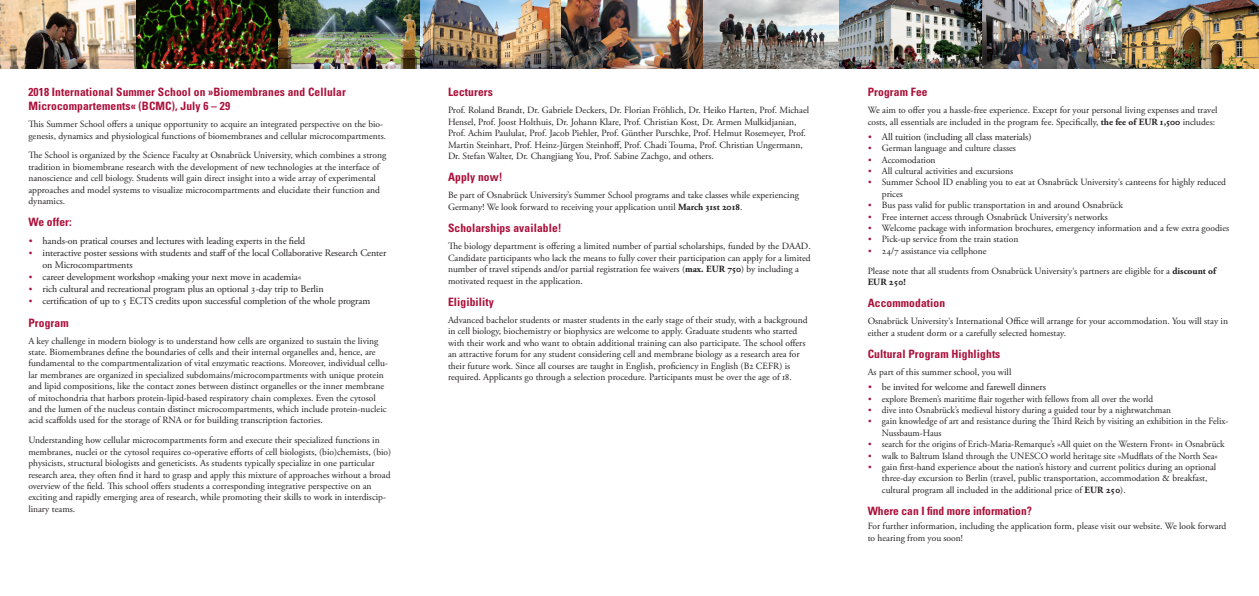
<style>
.page{position:relative;width:1259px;height:596px;background:#fff}
.page>*{position:absolute;margin:0;border:0;box-sizing:border-box;transform-origin:0 0}
.Üb_1{font:700 condensed 11.5px/13.8px "Univers LT Std";letter-spacing:.01em;color:#ab103a}
.Aufzählung{font:10px/12px "Adobe Garamond Pro";letter-spacing:-.01em;color:#231f20}
.erste_Zeile_Auzählun{font:10px "Adobe Garamond Pro";letter-spacing:-.01em;color:#231f20}
.Erste_Zeile_Text{font:9.5px/11.4px "Adobe Garamond Pro";color:#231f20}
.Aufzählung-2{font:9.5px/11.4px "Adobe Garamond Pro";color:#231f20}
.Text{font:9.5px/11.4px "Adobe Garamond Pro";color:#231f20}
.s1{color:#ab103a}
.s2{font-size:9.5px;color:#ab103a}
.s3{font-weight:700}
</style>
<div class="page">
<img style="left:0;top:0;width:839px;height:68px">
<img style="left:839px;top:0;width:420px;height:68px">
<p class="Üb_1" style="left:28px;top:85px;width:319px">2018 International Summer School on »Biomembranes and Cellular<br>Microcompartements« (BCMC), July 6 – 29</p>
<p class="Erste_Zeile_Text" style="left:28px;top:119px;width:359px">This Summer School offers a unique opportunity to acquire an integrated perspective on the bio&shy;genesis, dynamics and physiological functions of biomembranes and cellular microcompartments.</p>
<p class="Text" style="left:28px;top:150px;width:359px">The School is organized by the Science Faculty at Osnabrück University, which combines a strong tradition in biomembrane research with the development of new technologies at the interface of nanoscience and cell biology. Students will gain direct insight into a wide array of experimental approaches and model systems to visualize microcompartments and elucidate their function and dynamics.</p>
<p class="Üb_1" style="left:28px;top:215px;width:45px">We offer:</p>
<p class="erste_Zeile_Auzählun" style="left:28px;top:235px;width:278px"><span class="s1">•</span> hands-on pratical courses and lectures with leading experts in the field</p>
<p class="Aufzählung" style="left:43px;top:247px;width:345px;text-indent:-14px"><span class="s2">•</span> interactive poster sessions with students and staff of the local Collaborative Research Center on Microcompartments</p>
<p class="Aufzählung" style="left:28px;top:271px;width:275px"><span class="s2">•</span> career development workshop »making your next move in academia«</p>
<p class="Aufzählung" style="left:28px;top:283px;width:297px"><span class="s2">•</span> rich cultural and recreational program plus an optional 3-day trip to Berlin</p>
<p class="Aufzählung" style="left:28px;top:295px;width:343px"><span class="s2">•</span> certification of up to 5 ECTS credits upon successful completion of the whole program</p>
<p class="Üb_1" style="left:28px;top:315px;width:42px">Program</p>
<p class="Erste_Zeile_Text" style="left:28px;top:335px;width:361px">A key challenge in modern biology is to understand how cells are organized to sustain the living state. Biomembranes define the boundaries of cells and their internal organelles and, hence, are fundamental to the compartmentalization of vital enzymatic reactions. Moreover, individual cellu&shy;lar membranes are organized in specialized subdomains/microcompartments with unique protein and lipid compositions, like the contact zones between distinct organelles or the inner membrane of mitochondria that harbors protein-lipid-based respiratory chain complexes. Even the cytosol and the lumen of the nucleus contain distinct microcompartments, which include protein-nucleic acid scaffolds used for the storage of RNA or for building transcription factories.</p>
<p class="Text" style="left:28px;top:434px;width:364px">Understanding how cellular microcompartments form and execute their specialized functions in membranes, nuclei or the cytosol requires co-operative efforts of cell biologists, (bio)chemists, (bio) physicists, structural biologists and geneticists. As students typically specialize in one particular research area, they often find it hard to grasp and apply this mixture of approaches without a broad overview of the field. This school offers students a corresponding integrative perspective on an exciting and rapidly emerging area of research, while promoting their skills to work in interdiscip&shy;linary teams.</p>
<p class="Üb_1" style="left:448px;top:85px;width:46px">Lecturers</p>
<p class="Erste_Zeile_Text" style="left:448px;top:105px;width:362px">Prof. Roland Brandt, Dr. Gabriele Deckers, Dr. Florian Fröhlich, Dr. Heiko Harten, Prof. Michael Hensel, Prof. Joost Holthuis, Dr. Johann Klare, Prof. Christian Kost, Dr. Armen Mulkidjanian, Prof. Achim Paululat, Prof. Jacob Piehler, Prof. Günther Purschke, Prof. Helmut Rosemeyer, Prof.<br>Martin Steinhart, Prof. Heinz-Jürgen Steinhoff, Prof. Chadi Touma, Prof. Christian Ungermann, Dr. Stefan Walter, Dr. Changjiang You, Prof. Sabine Zachgo, and others.</p>
<p class="Üb_1" style="left:448px;top:170px;width:56px">Apply now!</p>
<p class="Erste_Zeile_Text" style="left:448px;top:190px;width:352px">Be part of Osnabrück University’s Summer School programs and take classes while experiencing<br>Germany! We look forward to receiving your application until <span class="s3">March 31st 2018</span>.</p>
<p class="Üb_1" style="left:448px;top:221px;width:115px">Scholarships available!</p>
<p class="Erste_Zeile_Text" style="left:448px;top:241px;width:364px">The biology department is offering a limited number of partial scholarships, funded by the DAAD.<br>Candidate participants who lack the means to fully cover their participation can apply for a limited number of travel stipends and/or partial registration fee waivers (<span class="s3">max. EUR 750</span>) by including a motivated request in the application.</p>
<p class="Üb_1" style="left:448px;top:294px;width:47px">Eligibility</p>
<p class="Erste_Zeile_Text" style="left:448px;top:314px;width:361px">Advanced bachelor students or master students in the early stage of their study, with a background in cell biology, biochemistry or biophysics are welcome to apply. Graduate students who started with their work and who want to obtain additional training can also participate. The school offers an attractive forum for any student considering cell and membrane biology as a research area for their future work. Since all courses are taught in English, proficiency in English (B2 CEFR) is required. Applicants go through a selection procedure. Participants must be over the age of 18.</p>
<p class="Üb_1" style="left:867px;top:85px;width:61px">Program Fee</p>
<p class="Erste_Zeile_Text" style="left:867px;top:105px;width:351px">We aim to offer you a hassle-free experience. Except for your personal living expenses and travel costs, all essentials are included in the program fee. Specifically, <span class="s3">the fee of EUR 1,500</span> includes:</p>
<p class="erste_Zeile_Auzählun" style="left:867px;top:130px;width:165px"><span class="s1">•</span> All tuition (including all class materials)</p>
<p class="Aufzählung-2" style="left:867px;top:143px;width:150px"><span class="s1">•</span> German language and culture classes</p>
<p class="Aufzählung-2" style="left:867px;top:154px;width:69px"><span class="s1">•</span> Accomodation</p>
<p class="Aufzählung-2" style="left:867px;top:165px;width:147px"><span class="s1">•</span> All cultural activities and excursions</p>
<p class="Aufzählung-2" style="left:882px;top:177px;width:346px;text-indent:-14px"><span class="s1">•</span> Summer School ID enabling you to eat at Osnabrück University‘s canteens for highly reduced prices</p>
<p class="Aufzählung-2" style="left:867px;top:200px;width:257px"><span class="s1">•</span> Bus pass valid for public transportation in and around Osnabrück</p>
<p class="Aufzählung-2" style="left:867px;top:211px;width:242px"><span class="s1">•</span> Free internet access through Osnabrück University‘s networks</p>
<p class="Aufzählung-2" style="left:867px;top:222px;width:363px"><span class="s1">•</span> Welcome package with information brochures, emergency information and a few extra goodies</p>
<p class="Aufzählung-2" style="left:867px;top:234px;width:152px"><span class="s1">•</span> Pick-up service from the train station</p>
<p class="Aufzählung-2" style="left:867px;top:245px;width:120px"><span class="s1">•</span> 24/7 assistance via cellphone</p>
<p class="Text" style="left:867px;top:265px;width:350px">Please note that all students from Osnabrück University‘s partners are eligible for a <span class="s3">discount of<br>EUR 250!</span></p>
<p class="Üb_1" style="left:867px;top:296px;width:79px">Accommodation</p>
<p class="Erste_Zeile_Text" style="left:867px;top:316px;width:362px">Osnabrück University‘s International Office will arrange for your accommodation. You will stay in either a student dorm or a carefully selected homestay.</p>
<p class="Üb_1" style="left:867px;top:347px;width:134px">Cultural Program Highlights</p>
<p class="Erste_Zeile_Text" style="left:867px;top:366px;width:145px">As part of this summer school, you will</p>
<p class="erste_Zeile_Auzählun" style="left:867px;top:380px;width:180px"><span class="s1">•</span> be invited for welcome and farewell dinners</p>
<p class="Aufzählung-2" style="left:867px;top:393px;width:287px"><span class="s1">•</span> explore Bremen’s maritime flair together with fellows from all over the world</p>
<p class="Aufzählung-2" style="left:867px;top:404px;width:305px"><span class="s1">•</span> dive into Osnabrück’s medieval history during a guided tour by a nightwatchman</p>
<p class="Aufzählung-2" style="left:882px;top:415px;width:348px;text-indent:-14px"><span class="s1">•</span> gain knowledge of art and resistance during the Third Reich by visiting an exhibition in the Felix-<br>Nussbaum-Haus</p>
<p class="Aufzählung-2" style="left:867px;top:438px;width:358px"><span class="s1">•</span> search for the origins of Erich-Maria-Remarque’s »All quiet on the Western Front« in Osnabrück</p>
<p class="Aufzählung-2" style="left:867px;top:450px;width:352px"><span class="s1">•</span> walk to Baltrum Island through the UNESCO world heritage site »Mudflats of the North Sea«</p>
<p class="Aufzählung-2" style="left:882px;top:461px;width:336px;text-indent:-14px"><span class="s1">•</span> gain first-hand experience about the nation’s history and current politics during an optional three-day excursion to Berlin (travel, public transportation, accommodation &amp; breakfast, cultural program all included in the additional price of <span class="s3">EUR 250</span>).</p>
<p class="Üb_1" style="left:867px;top:504px;width:166px">Where can I find more information?</p>
<p class="Erste_Zeile_Text" style="left:867px;top:520px;width:360px">For further information, including the application form, please visit our website. We look forward to hearing from you soon!</p>
</div>
